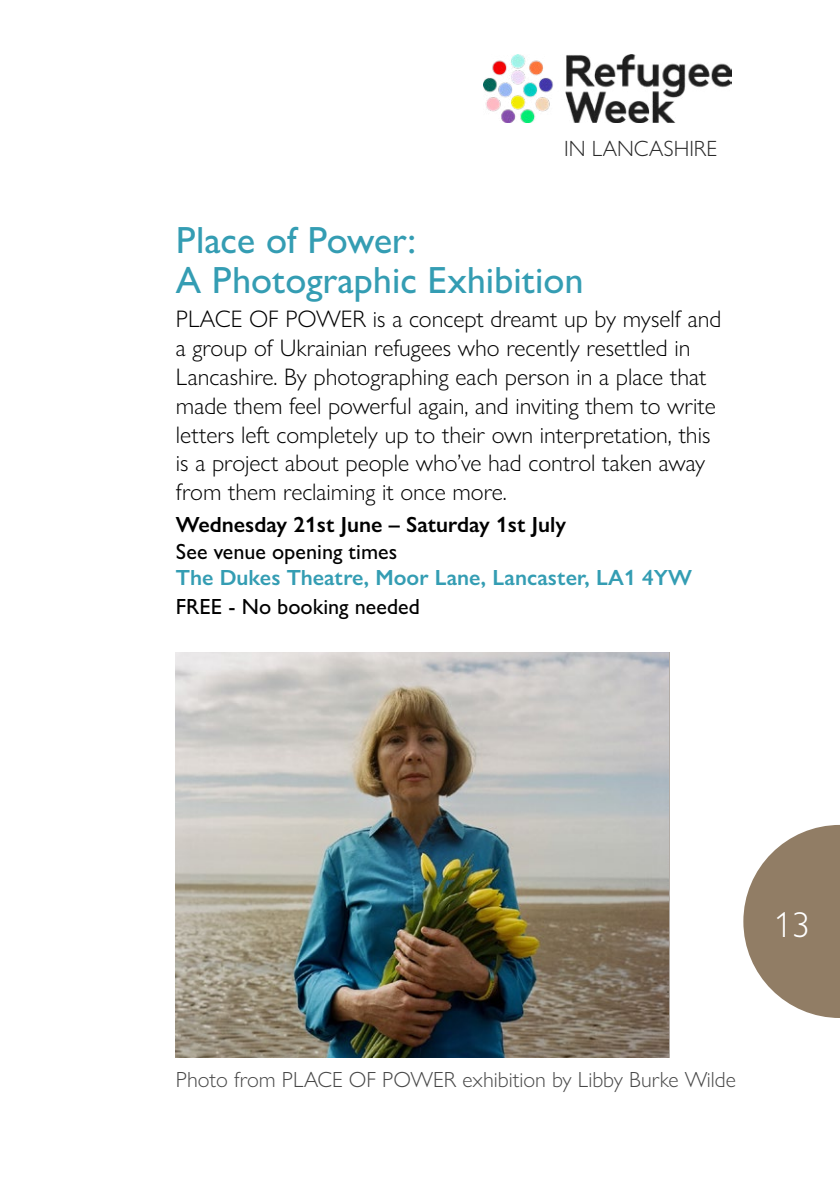
<style>
.page{position:relative;width:840px;height:1191px;background:#fff}
.page>*{position:absolute;margin:0;border:0;box-sizing:border-box;transform-origin:0 0}
.t1{font:500 38px/40px "Gill Sans Nova";color:#349db3}
.t2{font:300 36px "Gill Sans Nova";color:#fff}
.t3{font:300 24px/28.8px "Gill Sans Nova";color:#000}
.t4{font:300 22.2px "Gill Sans Nova";color:#292929}
.t5{font:300 22px "Gill Sans Nova";color:#484848}
.t6{font:600 22px "Gill Sans Nova";color:#349db3}
.t7{font:500 22px "Gill Sans Nova";color:#000}
.t8{font:600 22px "Gill Sans Nova";color:#000}
</style>
<div class="page">
<svg style="left:743px;top:825px;width:96px;height:193px"></svg>
<img style="left:176px;top:652px;width:492px;height:405px">
<img style="left:483px;top:54px;width:247px;height:68px">
<p class="t4" style="left:564px;top:135px;width:154px">IN LANCASHIRE</p>
<h1 class="t1" style="left:176px;top:219px;width:409px">Place of Power:<br>A Photographic Exhibition</h1>
<p class="t3" style="left:176px;top:304px;width:546px">PLACE OF POWER is a concept dreamt up by myself and a group of Ukrainian refugees who recently resettled in Lancashire. By photographing each person in a place that made them feel powerful again, and inviting them to write letters left completely up to their own interpretation, this is a project about people who’ve had control taken away from them reclaiming it once more.</p>
<p class="t8" style="left:176px;top:511px;width:391px">Wednesday 21st June – Saturday 1st July</p>
<p class="t7" style="left:176px;top:538px;width:223px">See venue opening times</p>
<p class="t6" style="left:176px;top:564px;width:517px">The Dukes Theatre, Moor Lane, Lancaster, LA1 4YW</p>
<p class="t7" style="left:176px;top:593px;width:245px">FREE - No booking needed</p>
<h2 class="t2" style="left:773px;top:902px;width:37px">13</h2>
<p class="t5" style="left:176px;top:1065px;width:561px">Photo from PLACE OF POWER exhibition by Libby Burke Wilde</p>
</div>
